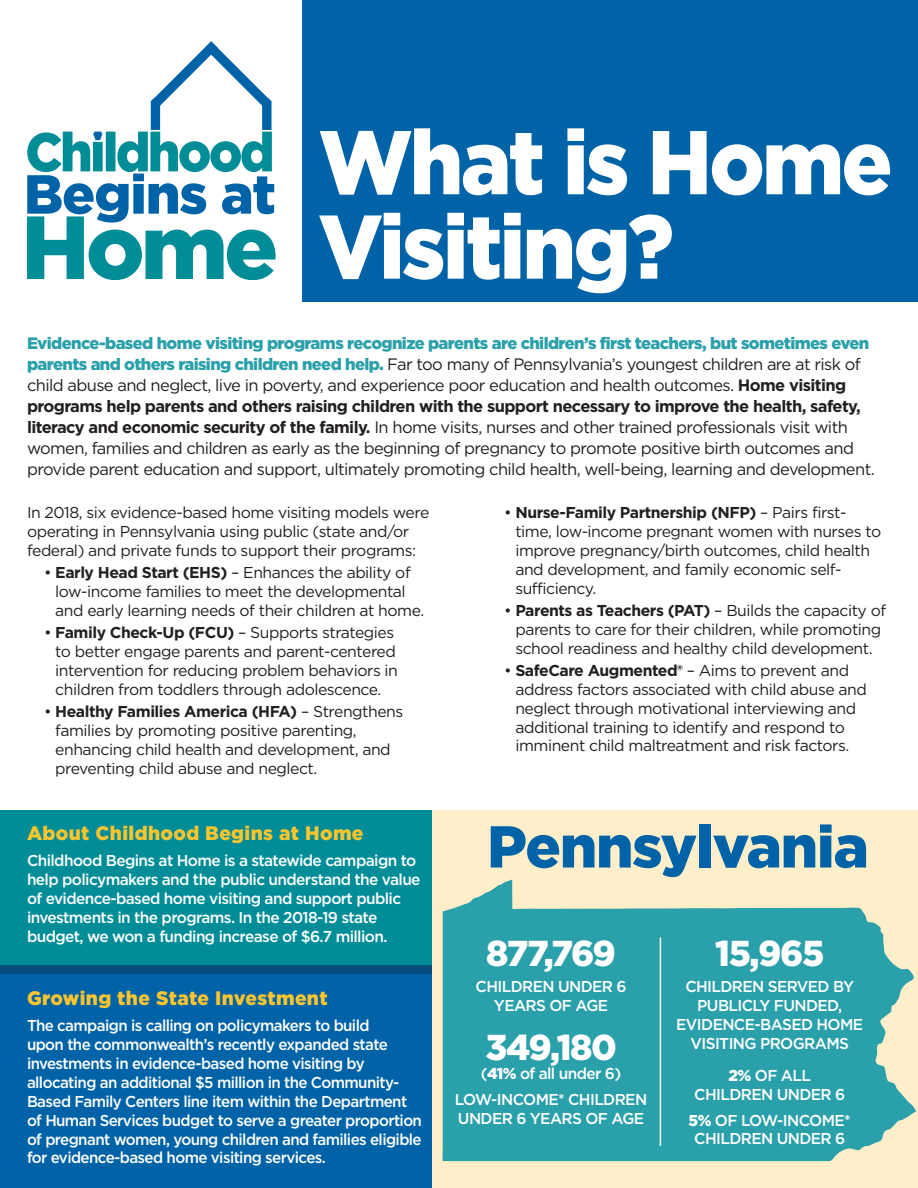
<style>
.page{position:relative;width:918px;height:1188px;background:#fff}
.page>*{position:absolute;margin:0;border:0;box-sizing:border-box;transform-origin:0 0}
.t1{font:900 90.3px/84.4px "Gotham";letter-spacing:-.03em;color:#fff;scale:.93 1}
.t2{font:900 58.95px "Gotham";letter-spacing:-.02em;color:#0163a7}
.t3{font:900 36px "Gotham";letter-spacing:-.04em;color:#fff}
.t4{font:900 19.5px "Gotham";letter-spacing:.02em;color:#fec52e}
.t5{font:16.5px/21px "Gotham";letter-spacing:-.035em;color:#231f20}
.t6{font:15.75px/18.9px "Gotham";letter-spacing:-.03em;color:#231f20}
.t7{font:500 15.75px/18.9px "Gotham";letter-spacing:-.04em;color:#fff;text-align:center}
.t8{font:500 15.75px/18.9px "Gotham";letter-spacing:-.04em;color:#fff;scale:.96 1}
.s1{font-weight:900;color:#2aa0aa}
.s2{font-weight:700}
.s3{font-weight:900}
</style>
<div class="page">
<div style="left:432px;top:811px;width:486px;height:377px;background:#feeeca"></div>
<div style="left:0;top:811px;width:432px;height:154px;background:#008d97"></div>
<div style="left:0;top:965px;width:432px;height:9px;background:#044d7c"></div>
<div style="left:0;top:974px;width:432px;height:214px;background:#0163a7"></div>
<svg style="left:27px;top:41px;width:249px;height:239px"></svg>
<div style="left:302px;top:0;width:616px;height:301px;background:#0163a7"></div>
<svg style="left:451px;top:879px;width:465px;height:282px"></svg>
<div style="left:443px;top:909px;width:386px;height:252px;background:#2aa0aa"></div>
<hr style="left:660px;top:937px;width:1px;height:209px;background:#fff">
<h1 class="t1" style="left:318px;top:119px;width:619px">What is Home<br>Visiting?</h1>
<p class="t5" style="left:27px;top:332px;width:849px"><span class="s1">Evidence-based home visiting programs recognize parents are children’s first teachers, but sometimes even parents and others raising children need help.</span> Far too many of Pennsylvania’s youngest children are at risk of child abuse and neglect, live in poverty, and experience poor education and health outcomes. <span class="s2">Home visiting programs help parents and others raising children with the support necessary to improve the health, safety, literacy and economic security of the family.</span> In home visits, nurses and other trained professionals visit with women, families and children as early as the beginning of pregnancy to promote positive birth outcomes and provide parent education and support, ultimately promoting child health, well-being, learning and development.</p>
<p class="t6" style="left:27px;top:503px;width:404px">In 2018, six evidence-based home visiting models were operating in Pennsylvania using public (state and/or federal) and private funds to support their programs:</p>
<p class="t6" style="left:55px;top:563px;width:370px;text-indent:-11px">• <span class="s2">Early Head Start (EHS)</span> – Enhances the ability of low-income families to meet the developmental and early learning needs of their children at home.</p>
<p class="t6" style="left:55px;top:623px;width:344px;text-indent:-11px">• <span class="s2">Family Check-Up (FCU)</span> – Supports strategies to better engage parents and parent-centered intervention for reducing problem behaviors in children from toddlers through adolescence.</p>
<p class="t6" style="left:55px;top:702px;width:349px;text-indent:-11px">• <span class="s2">Healthy Families America (HFA)</span> – Strengthens families by promoting positive parenting, enhancing child health and development, and preventing child abuse and neglect.</p>
<p class="t6" style="left:515px;top:503px;width:367px;text-indent:-11px">• <span class="s2">Nurse-Family Partnership (NFP)</span> – Pairs first&shy;time, low-income pregnant women with nurses to improve pregnancy/birth outcomes, child health and development, and family economic self&shy;sufficiency.</p>
<p class="t6" style="left:504px;top:601px;width:384px;text-align:center">• <span class="s2">Parents as Teachers (PAT)</span> – Builds the capacity of parents to care for their children, while promoting school readiness and healthy child development.</p>
<p class="t6" style="left:515px;top:661px;width:353px;text-indent:-11px">• <span class="s2">SafeCare Augmented®</span> – Aims to prevent and address factors associated with child abuse and neglect through motivational interviewing and additional training to identify and respond to imminent child maltreatment and risk factors.</p>
<p class="t4" style="left:27px;top:820px;width:338px">About Childhood Begins at Home</p>
<p class="t7" style="left:27px;top:851px;width:395px;text-align:left">Childhood Begins at Home is a statewide campaign to help policymakers and the public understand the value of evidence-based home visiting and support public investments in the programs. In the 2018-19 state budget, we won a funding increase of $6.7 million.</p>
<p class="t4" style="left:27px;top:985px;width:302px">Growing the State Investment</p>
<p class="t8" style="left:27px;top:1016px;width:413px">The campaign is calling on policymakers to build<br>upon the commonwealth’s recently expanded state investments in evidence-based home visiting by allocating an additional $5 million in the Community-Based Family Centers line item within the Department of Human Services budget to serve a greater proportion of pregnant women, young children and families eligible for evidence-based home visiting services.</p>
<h2 class="t2" style="left:487px;top:806px;width:383px">Pennsylvania</h2>
<h3 class="t3" style="left:486px;top:929px;width:131px">877,769</h3>
<p class="t7" style="left:476px;top:977px;width:152px">CHILDREN UNDER 6<br>YEARS OF AGE</p>
<h3 class="t3" style="left:485px;top:1023px;width:133px">349,180</h3>
<p class="t7" style="left:455px;top:1061px;width:194px;line-height:25.7px">(<span class="s3">41%</span> of all under 6)<br>LOW-INCOME* CHILDREN</p>
<p class="t7" style="left:458px;top:1109px;width:188px">UNDER 6 YEARS OF AGE</p>
<h3 class="t3" style="left:715px;top:929px;width:111px">15,965</h3>
<p class="t7" style="left:676px;top:977px;width:188px">CHILDREN SERVED BY<br>PUBLICLY FUNDED,<br>EVIDENCE-BASED HOME<br>VISITING PROGRAMS</p>
<p class="t7" style="left:694px;top:1066px;width:152px"><span class="s3">2%</span> OF ALL<br>CHILDREN UNDER 6</p>
<p class="t7" style="left:689px;top:1110px;width:164px"><span class="s3">5%</span> OF LOW-INCOME*<br>CHILDREN UNDER 6</p>
</div>
